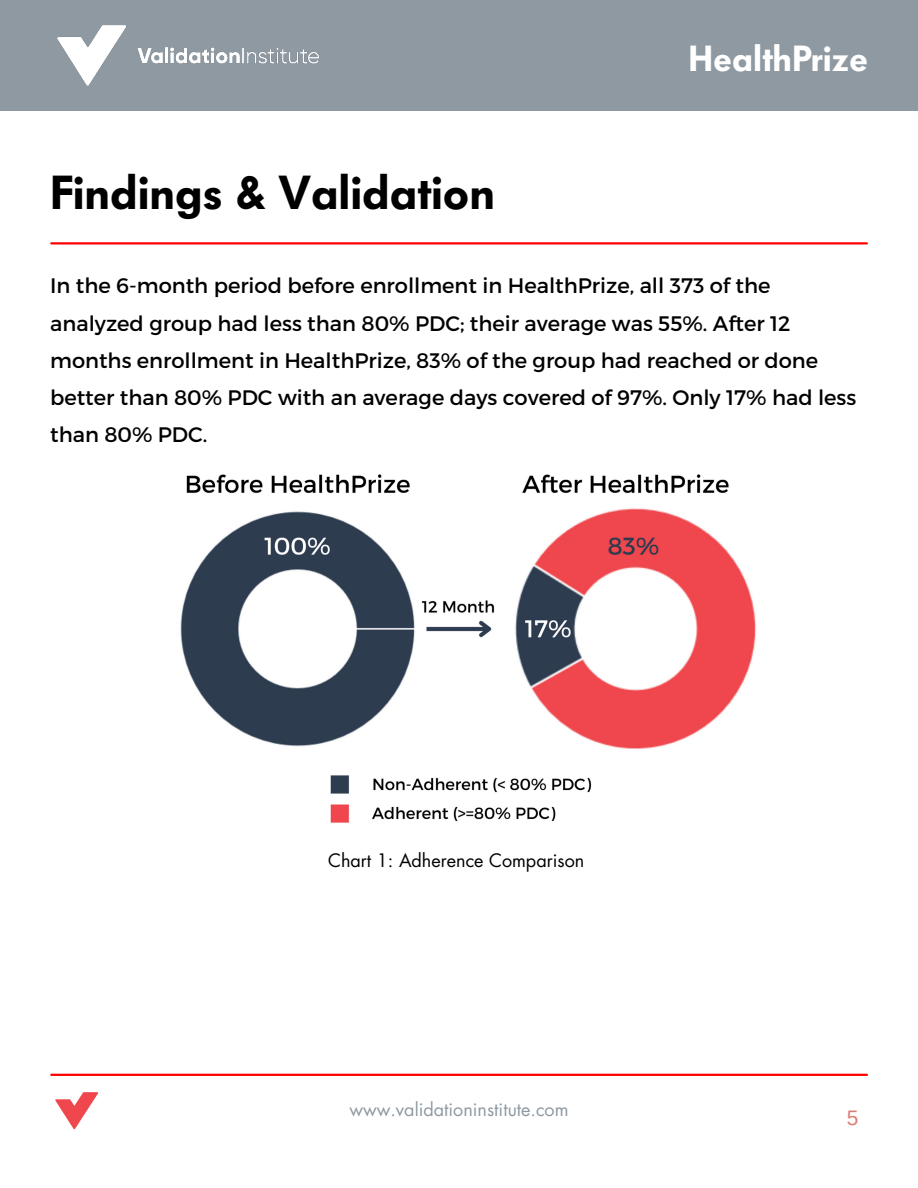
<style>
.page{position:relative;width:918px;height:1188px;background:#fff}
.page>*{position:absolute;margin:0;border:0;box-sizing:border-box;transform-origin:0 0}
.t1{font:600 47.25px "Futura BQ";color:#000}
.t2{font:600 36px "Futura BQ";color:#fff}
.t3{font:21px/37.2px "Montserrat";color:#000}
.t4{font:21px "Arimo";color:#d97f76}
.t5{font:18px "Futura LT";color:#8e99a2}
.t6{font:18px "Futura LT";color:#000}
</style>
<div class="page">
<div style="left:0;top:0;width:918px;height:111px;background:#8e99a2"></div>
<img style="left:57px;top:25px;width:262px;height:61px">
<hr style="left:51px;top:1074px;width:816px;height:2px;background:#f00">
<img style="left:55px;top:1092px;width:44px;height:38px">
<hr style="left:51px;top:242px;width:816px;height:3px;background:#f00">
<img style="left:180px;top:474px;width:576px;height:349px">
<h1 class="t1" style="left:50px;top:165px;width:446px">Findings &amp; Validation</h1>
<h2 class="t2" style="left:689px;top:38px;width:181px">HealthPrize</h2>
<p class="t3" style="left:50px;top:266px;width:808px">In the 6-month period before enrollment in HealthPrize, all 373 of the analyzed group had less than 80% PDC; their average was 55%. After 12 months enrollment in HealthPrize, 83% of the group had reached or done better than 80% PDC with an average days covered of 97%. Only 17% had less than 80% PDC.</p>
<p class="t6" style="left:328px;top:849px;width:258px">Chart 1: Adherence Comparison</p>
<p class="t5" style="left:349px;top:1098px;width:221px">www.validationinstitute.com</p>
<p class="t4" style="left:847px;top:1106px;width:13px">5</p>
</div>
